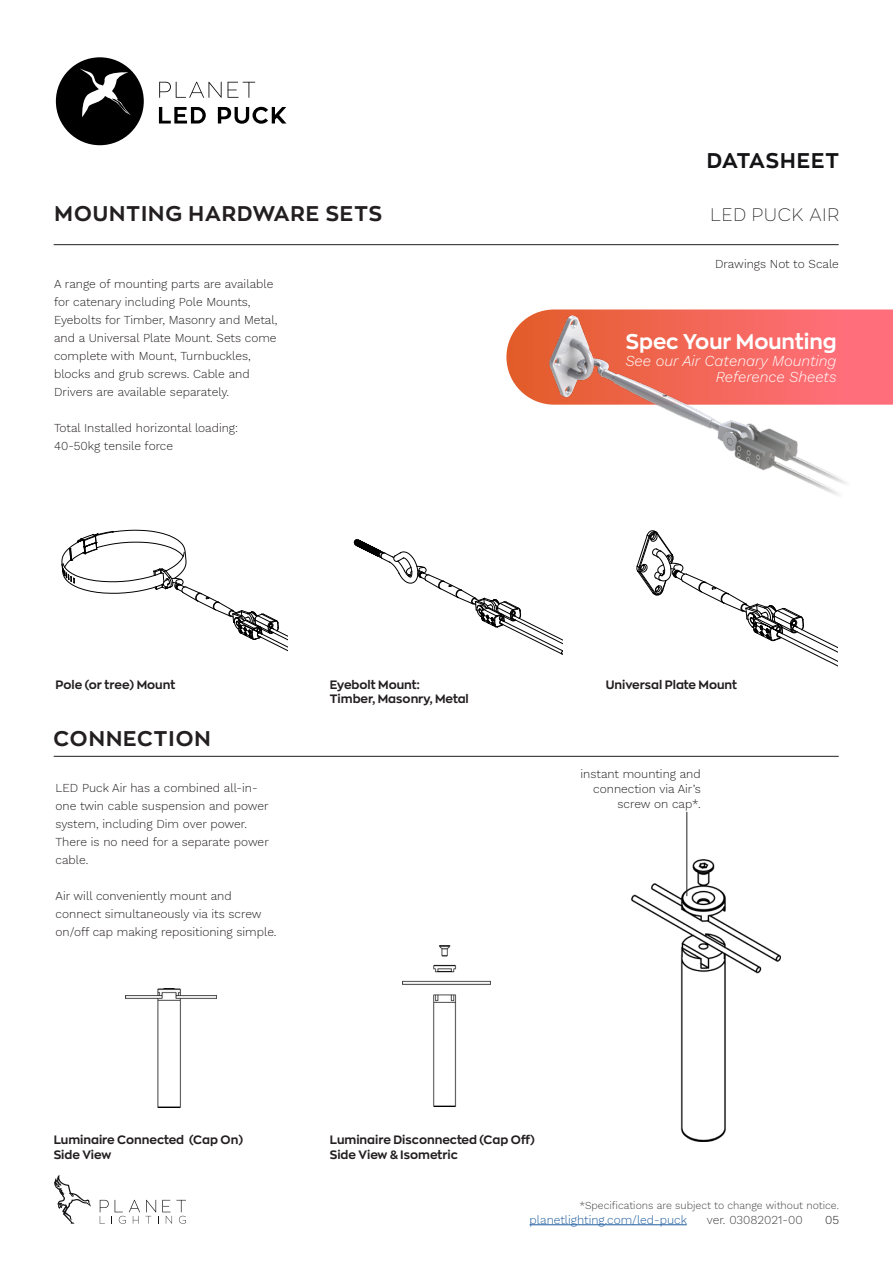
<style>
.page{position:relative;width:893px;height:1263px;background:#fff}
.page>*{position:absolute;margin:0;border:0;box-sizing:border-box;transform-origin:0 0}
.t1{font:700 21px "Zona Pro";letter-spacing:.05em;color:#231f20}
.t2{font:700 21px "Zona Pro";color:#fff}
.t3{font:700 21px "Zona Pro";letter-spacing:.05em;color:#141416}
.t4{font:100 18px "Zona Pro";letter-spacing:.05em;color:#231f20}
.t5{font:italic 300 15px/16.5px "Work Sans";color:#fff;text-align:right}
.t6{font:300 12px/18px "Work Sans";color:#231f20}
.t7{font:700 12px/14.4px "Zona Pro";color:#231f20}
.t8{font:300 12px "Work Sans";color:#215e9f}
.t9{font:300 12px "Work Sans";color:#414142}
.t10{font:300 10.5px "Work Sans";color:#414142}
</style>
<div class="page">
<svg style="left:159px;top:82px;width:63px;height:16px"></svg>
<svg style="left:228px;top:82px;width:27px;height:16px"></svg>
<svg style="left:159px;top:107px;width:47px;height:16px"></svg>
<svg style="left:218px;top:107px;width:68px;height:17px"></svg>
<svg style="left:56px;top:57px;width:88px;height:88px"></svg>
<svg style="left:100px;top:1200px;width:86px;height:24px"></svg>
<svg style="left:54px;top:1175px;width:37px;height:49px"></svg>
<hr style="left:530px;top:1224px;width:157px;height:1px;background:#215e9f">
<svg style="left:61px;top:530px;width:226px;height:121px"></svg>
<hr style="left:54px;top:756px;width:785px;height:1px;background:#231f20">
<svg style="left:354px;top:539px;width:208px;height:116px"></svg>
<svg style="left:636px;top:530px;width:202px;height:137px"></svg>
<img style="left:631px;top:859px;width:150px;height:282px">
<img style="left:403px;top:945px;width:88px;height:162px">
<img style="left:125px;top:988px;width:91px;height:120px">
<hr style="left:686px;top:812px;width:1px;height:84px;background:#231f20">
<svg style="left:506px;top:309px;width:387px;height:96px;background:#f58379"></svg>
<img style="left:536px;top:311px;width:326px;height:184px">
<hr style="left:54px;top:244px;width:785px;height:1px;background:#231f20">
<h1 class="t3" style="left:707px;top:147px;width:134px">DATASHEET</h1>
<h1 class="t1" style="left:55px;top:199px;width:329px">MOUNTING HARDWARE SETS</h1>
<h2 class="t4" style="left:710px;top:203px;width:130px">LED PUCK AIR</h2>
<p class="t6" style="left:54px;top:274px;width:225px">A range of mounting parts are available for catenary including Pole Mounts, Eyebolts for Timber, Masonry and Metal, and a Universal Plate Mount. Sets come complete with Mount, Turnbuckles, blocks and grub screws. Cable and Drivers are available separately.</p>
<p class="t6" style="left:54px;top:418px;width:186px">Total Installed horizontal loading:<br>40-50kg tensile force</p>
<p class="t6" style="left:715px;top:255px;width:125px">Drawings Not to Scale</p>
<h1 class="t2" style="left:626px;top:328px;width:212px">Spec Your Mounting</h1>
<p class="t5" style="left:625px;top:351px;width:213px">See our Air Catenary Mounting<br>Reference Sheets</p>
<p class="t7" style="left:56px;top:677px;width:121px">Pole (or tree) Mount</p>
<p class="t7" style="left:330px;top:677px;width:141px">Eyebolt Mount:<br>Timber, Masonry, Metal</p>
<p class="t7" style="left:606px;top:677px;width:133px">Universal Plate Mount</p>
<h1 class="t1" style="left:53px;top:724px;width:159px">CONNECTION</h1>
<p class="t6" style="left:56px;top:778px;width:215px">LED Puck Air has a combined all-in&shy;one twin cable suspension and power system, including Dim over power.<br>There is no need for a separate power cable.</p>
<p class="t6" style="left:56px;top:886px;width:222px">Air will conveniently mount and connect simultaneously via its screw on/off cap making repositioning simple.</p>
<p class="t6" style="left:580px;top:766px;width:122px;line-height:15px;text-align:right">instant mounting and connection via Air’s screw on cap*.</p>
<p class="t7" style="left:54px;top:1132px;width:191px">Luminaire Connected (Cap On)<br>Side View</p>
<p class="t7" style="left:330px;top:1132px;width:206px">Luminaire Disconnected (Cap Off)<br>Side View &amp; Isometric</p>
<p class="t10" style="left:579px;top:1197px;width:261px">*Specifications are subject to change without notice.</p>
<p class="t8" style="left:530px;top:1210px;width:159px">planetlighting.com/led-puck</p>
<p class="t9" style="left:707px;top:1210px;width:97px">ver. 03082021-00</p>
<p class="t6" style="left:825px;top:1210px;width:16px">05</p>
</div>
